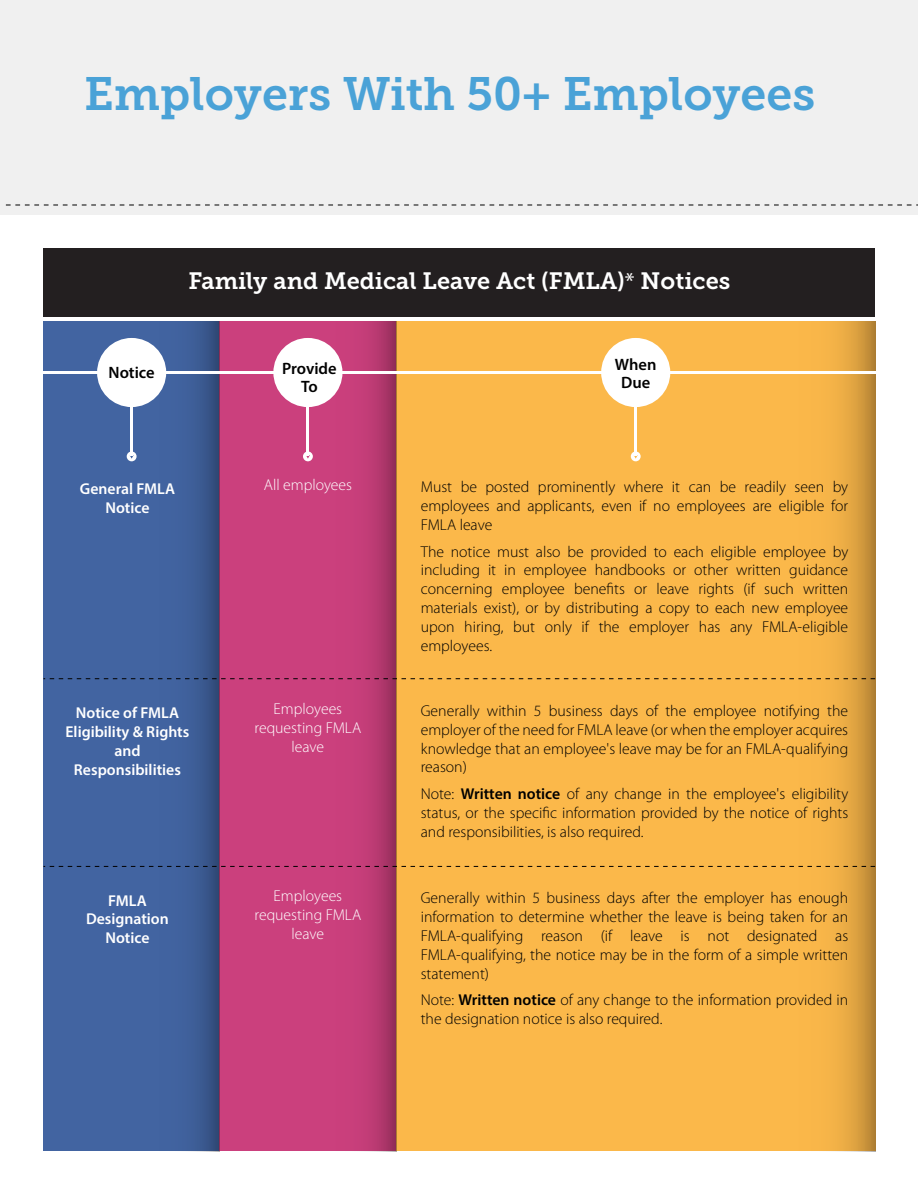
<style>
.page{position:relative;width:918px;height:1188px;background:#fff}
.page>*{position:absolute;margin:0;border:0;box-sizing:border-box;transform-origin:0 0}
.t1{font:46.5px "Museo Slab 700";color:#4aa2d7}
.t2{font:23.55px "Museo Slab 700";color:#fff}
.t3{font:600 16.5px/18px "Myriad Pro";color:#000;text-align:center}
.t4{font:300 15.75px/18.9px "Myriad Pro";color:#000;text-align:justify}
.t5{font:600 15.75px/18.9px "Myriad Pro";color:#fff;text-align:center}
.t6{font:300 15.75px/18.9px "Myriad Pro";color:#fff;text-align:center}
.s1{font-family:"Myriad Pro"}
.s2{font-weight:600}
</style>
<div class="page">
<div style="left:0;top:0;width:918px;height:214px;background:#f0f0f0"></div>
<svg style="left:5px;top:205px;width:913px;height:1px"></svg>
<div style="left:396px;top:321px;width:479px;height:830px;background:#fbb84a"></div>
<svg style="left:44px;top:321px;width:176px;height:830px;background:#40609c"></svg>
<svg style="left:220px;top:321px;width:176px;height:830px;background:#c53e79"></svg>
<svg style="left:653px;top:321px;width:222px;height:830px"></svg>
<hr style="left:44px;top:371px;width:832px;height:3px;background:#fff">
<div style="left:97px;top:338px;width:69px;height:69px;background:#fff;border-radius:50%"></div>
<hr style="left:130px;top:407px;width:3px;height:48px;background:#fff">
<svg style="left:127px;top:451px;width:10px;height:10px"></svg>
<div style="left:273px;top:338px;width:69px;height:69px;background:#fff;border-radius:50%"></div>
<hr style="left:306px;top:407px;width:3px;height:48px;background:#fff">
<svg style="left:303px;top:451px;width:10px;height:10px"></svg>
<div style="left:601px;top:338px;width:69px;height:69px;background:#fff;border-radius:50%"></div>
<hr style="left:634px;top:407px;width:3px;height:48px;background:#fff">
<svg style="left:631px;top:451px;width:10px;height:10px"></svg>
<div style="left:44px;top:248px;width:831px;height:69px;background:#231f20"></div>
<svg style="left:44px;top:678px;width:831px;height:1px"></svg>
<svg style="left:44px;top:866px;width:831px;height:1px"></svg>
<h1 class="t1" style="left:84px;top:68px;width:733px">Employers With 50+ Employees</h1>
<p class="t3" style="left:109px;top:363px;width:48px">Notice</p>
<h2 class="t2" style="left:188px;top:268px;width:544px">Family and Medical Leave Act (FMLA)<span class="s1">*</span> Notices</h2>
<p class="t3" style="left:282px;top:359px;width:56px">Provide<br>To</p>
<p class="t3" style="left:615px;top:355px;width:43px">When<br>Due</p>
<p class="t5" style="left:80px;top:479px;width:97px">General FMLA<br>Notice</p>
<p class="t6" style="left:264px;top:476px;width:90px">All employees</p>
<p class="t4" style="left:421px;top:478px;width:429px">Must be posted prominently where it can be readily seen by employees and applicants, even if no employees are eligible for FMLA leave</p>
<p class="t4" style="left:421px;top:542px;width:429px">The notice must also be provided to each eligible employee by including it in employee handbooks or other written guidance concerning employee benefits or leave rights (if such written materials exist), or by distributing a copy to each new employee upon hiring, but only if the employer has any FMLA-eligible employees.</p>
<p class="t6" style="left:255px;top:699px;width:108px">Employees requesting FMLA leave</p>
<p class="t5" style="left:66px;top:703px;width:125px">Notice of FMLA<br>Eligibility &amp; Rights and<br>Responsibilities</p>
<p class="t4" style="left:421px;top:701px;width:429px">Generally within 5 business days of the employee notifying the employer of the need for FMLA leave (or when the employer acquires knowledge that an employee's leave may be for an FMLA-qualifying reason)</p>
<p class="t4" style="left:421px;top:784px;width:429px">Note: <span class="s2">Written notice</span> of any change in the employee's eligibility status, or the specific information provided by the notice of rights and responsibilities, is also required.</p>
<p class="t6" style="left:255px;top:887px;width:108px">Employees requesting FMLA leave</p>
<p class="t5" style="left:86px;top:890px;width:84px">FMLA<br>Designation<br>Notice</p>
<p class="t4" style="left:421px;top:889px;width:429px">Generally within 5 business days after the employer has enough information to determine whether the leave is being taken for an FMLA-qualifying reason (if leave is not designated as FMLA-qualifying, the notice may be in the form of a simple written statement)</p>
<p class="t4" style="left:421px;top:991px;width:429px">Note: <span class="s2">Written notice</span> of any change to the information provided in the designation notice is also required.</p>
</div>
